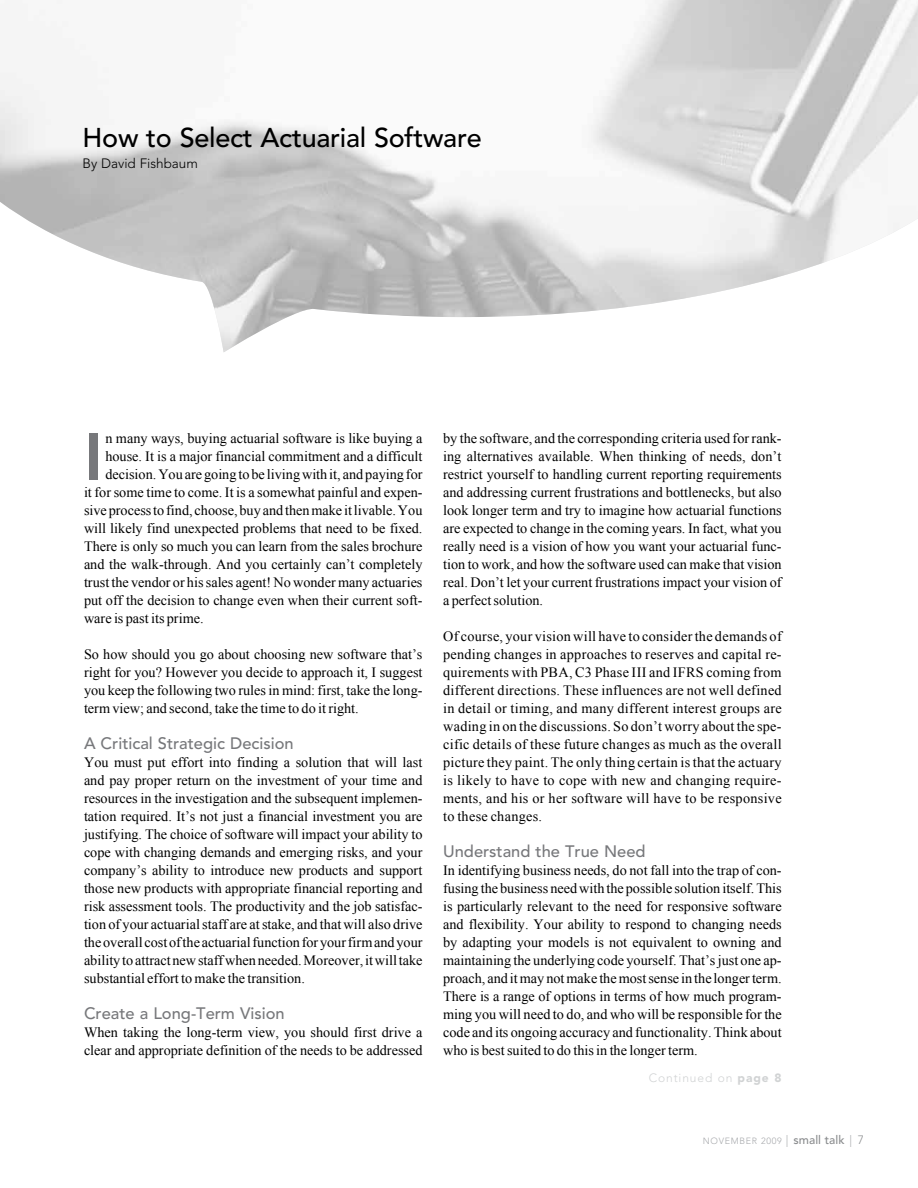
<style>
.page{position:relative;width:918px;height:1188px;background:#fff}
.page>*{position:absolute;margin:0;border:0;box-sizing:border-box;transform-origin:0 0}
.t1{font:800 65.1px "Avenir";color:#77787b}
.t2{font:500 27px "Avenir";letter-spacing:-.01em;color:#000}
.t3{font:500 16.5px "Avenir";color:#77787b}
.t4{font:14.25px/18px "Times New Roman";color:#000;text-align:justify}
.t5{font:300 13.5px "Avenir";color:#000}
.t6{font:300 12px "Avenir";letter-spacing:.075em;color:#d1d3d4}
.t7{font:300 9px "Avenir";letter-spacing:.075em;color:#a7a9ac}
.s1{font-weight:900}
.s2{font-size:12px}
.s3{font-weight:500;font-size:12px;color:#8a8c8e}
.s4{font-size:12px;color:#8a8c8e}
</style>
<div class="page">
<img style="left:0;top:0;width:918px;height:352px">
<h2 class="t2" style="left:82px;top:122px;width:401px">How to Select Actuarial Software</h2>
<p class="t5" style="left:82px;top:156px;width:117px">By David Fishbaum</p>
<h1 class="t1" style="left:84px;top:418px;width:20px">I</h1>
<p class="t4" style="left:105px;top:429px;width:319px">n many ways, buying actuarial software is like buying a</p>
<p class="t4" style="left:105px;top:447px;width:319px">house. It is a major financial commitment and a difficult</p>
<p class="t4" style="left:105px;top:465px;width:319px">decision. You are going to be living with it, and paying for</p>
<p class="t4" style="left:84px;top:483px;width:340px">it for some time to come. It is a somewhat painful and expen-</p>
<p class="t4" style="left:84px;top:501px;width:340px">sive process to find, choose, buy and then make it livable. You</p>
<p class="t4" style="left:84px;top:519px;width:340px">will likely find unexpected problems that need to be fixed.</p>
<p class="t4" style="left:84px;top:537px;width:340px">There is only so much you can learn from the sales brochure</p>
<p class="t4" style="left:84px;top:555px;width:340px">and the walk-through. And you certainly can’t completely</p>
<p class="t4" style="left:84px;top:573px;width:340px">trust the vendor or his sales agent! No wonder many actuaries</p>
<p class="t4" style="left:84px;top:591px;width:340px">put off the decision to change even when their current soft-</p>
<p class="t4" style="left:84px;top:609px;width:121px">ware is past its prime.</p>
<p class="t4" style="left:84px;top:645px;width:340px">So how should you go about choosing new software that’s right for you? However you decide to approach it, I suggest you keep the following two rules in mind: first, take the long&shy;term view; and second, take the time to do it right.</p>
<p class="t3" style="left:84px;top:734px;width:211px">A Critical Strategic Decision</p>
<p class="t4" style="left:84px;top:753px;width:340px">You must put effort into finding a solution that will last and pay proper return on the investment of your time and resources in the investigation and the subsequent implemen&shy;tation required. It’s not just a financial investment you are justifying. The choice of software will impact your ability to cope with changing demands and emerging risks, and your company’s ability to introduce new products and support those new products with appropriate financial reporting and risk assessment tools. The productivity and the job satisfac&shy;tion of your actuarial staff are at stake, and that will also drive the overall cost of the actuarial function for your firm and your ability to attract new staff when needed. Moreover, it will take substantial effort to make the transition.</p>
<p class="t3" style="left:84px;top:1004px;width:202px">Create a Long-Term Vision</p>
<p class="t4" style="left:84px;top:1023px;width:340px">When taking the long-term view, you should first drive a clear and appropriate definition of the needs to be addressed</p>
<p class="t4" style="left:443px;top:429px;width:340px">by the software, and the corresponding criteria used for rank&shy;ing alternatives available. When thinking of needs, don’t restrict yourself to handling current reporting requirements and addressing current frustrations and bottlenecks, but also look longer term and try to imagine how actuarial functions are expected to change in the coming years. In fact, what you really need is a vision of how you want your actuarial func&shy;tion to work, and how the software used can make that vision real. Don’t let your current frustrations impact your vision of a perfect solution.</p>
<p class="t4" style="left:443px;top:627px;width:340px">Of course, your vision will have to consider the demands of pending changes in approaches to reserves and capital re&shy;quirements with PBA, C3 Phase III and IFRS coming from different directions. These influences are not well defined in detail or timing, and many different interest groups are wading in on the discussions. So don’t worry about the spe&shy;cific details of these future changes as much as the overall picture they paint. The only thing certain is that the actuary is likely to have to cope with new and changing require&shy;ments, and his or her software will have to be responsive to these changes.</p>
<p class="t3" style="left:443px;top:842px;width:204px">Understand the True Need</p>
<p class="t4" style="left:443px;top:861px;width:340px">In identifying business needs, do not fall into the trap of con&shy;fusing the business need with the possible solution itself. This is particularly relevant to the need for responsive software and flexibility. Your ability to respond to changing needs by adapting your models is not equivalent to owning and maintaining the underlying code yourself. That’s just one ap&shy;proach, and it may not make the most sense in the longer term.<br>There is a range of options in terms of how much program&shy;ming you will need to do, and who will be responsible for the code and its ongoing accuracy and functionality. Think about who is best suited to do this in the longer term.</p>
<p class="t6" style="left:649px;top:1070px;width:134px">Continued on <span class="s1">page 8</span></p>
<p class="t7" style="left:703px;top:1135px;width:163px">Novemb er 2009 <span class="s2">|</span> <span class="s3">small talk</span> <span class="s2">|</span> <span class="s4">7</span></p>
</div>
